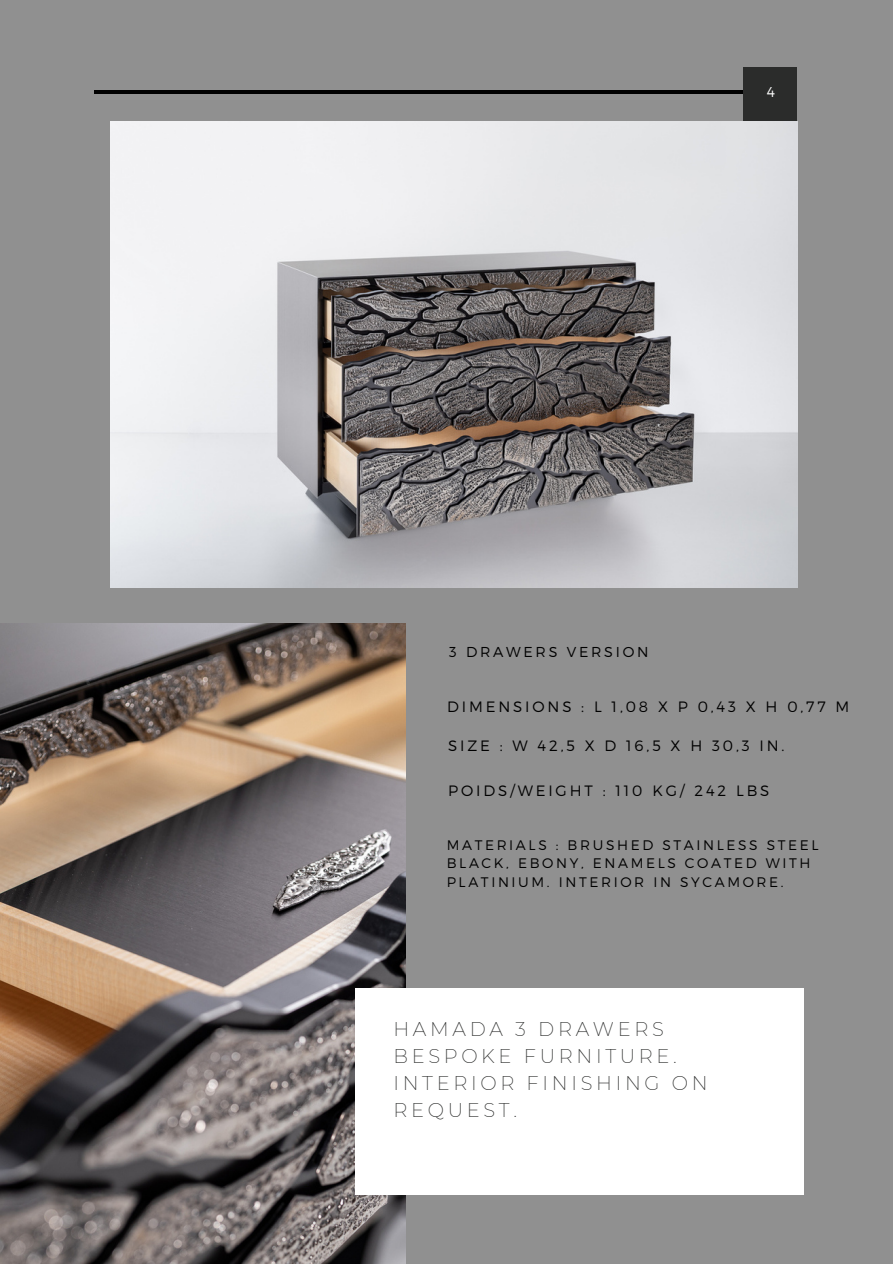
<style>
.page{position:relative;width:893px;height:1264px;background:#fff}
.page>*{position:absolute;margin:0;border:0;box-sizing:border-box;transform-origin:0 0}
.t1{font:200 19.5px/27px "Montserrat";letter-spacing:.19em;color:#2b2c2b}
.t2{font:300 15px "Montserrat";letter-spacing:.19em;color:#000}
.t3{font:300 14.4px "Montserrat";letter-spacing:.19em;color:#000}
.t4{font:300 14.25px "Montserrat";color:#fff}
.t5{font:300 13.8px/18.8px "Montserrat";letter-spacing:.19em;color:#000}
</style>
<div class="page">
<div style="left:0;top:0;width:892px;height:1263px;background:#909090"></div>
<hr style="left:94px;top:90px;width:702px;height:3px;background:#000">
<div style="left:742px;top:68px;width:54px;height:53px;background:#2b2c2b"></div>
<img style="left:110px;top:122px;width:687px;height:465px">
<img style="left:0;top:623px;width:406px;height:640px">
<div style="left:356px;top:988px;width:447px;height:206px;background:#fff"></div>
<p class="t4" style="left:766px;top:82px;width:10px">4</p>
<p class="t3" style="left:449px;top:642px;width:201px">3 DRAWERS VERSION</p>
<p class="t2" style="left:447px;top:696px;width:403px">DIMENSIONS : L 1,08 X P 0,43 X H 0,77 M</p>
<p class="t2" style="left:448px;top:735px;width:338px">SIZE : W 42,5 X D 16,5 X H 30,3 IN.</p>
<p class="t2" style="left:448px;top:780px;width:323px">POIDS/WEIGHT : 110 KG/ 242 LBS</p>
<p class="t5" style="left:446px;top:834px;width:373px">MATERIALS : BRUSHED STAINLESS STEEL<br>BLACK, EBONY, ENAMELS COATED WITH<br>PLATINIUM. INTERIOR IN SYCAMORE.</p>
<p class="t1" style="left:393px;top:1015px;width:272px">HAMADA 3 DRAWERS</p>
<p class="t1" style="left:393px;top:1042px;width:316px">BESPOKE FURNITURE.<br>INTERIOR FINISHING ON<br>REQUEST.</p>
</div>
